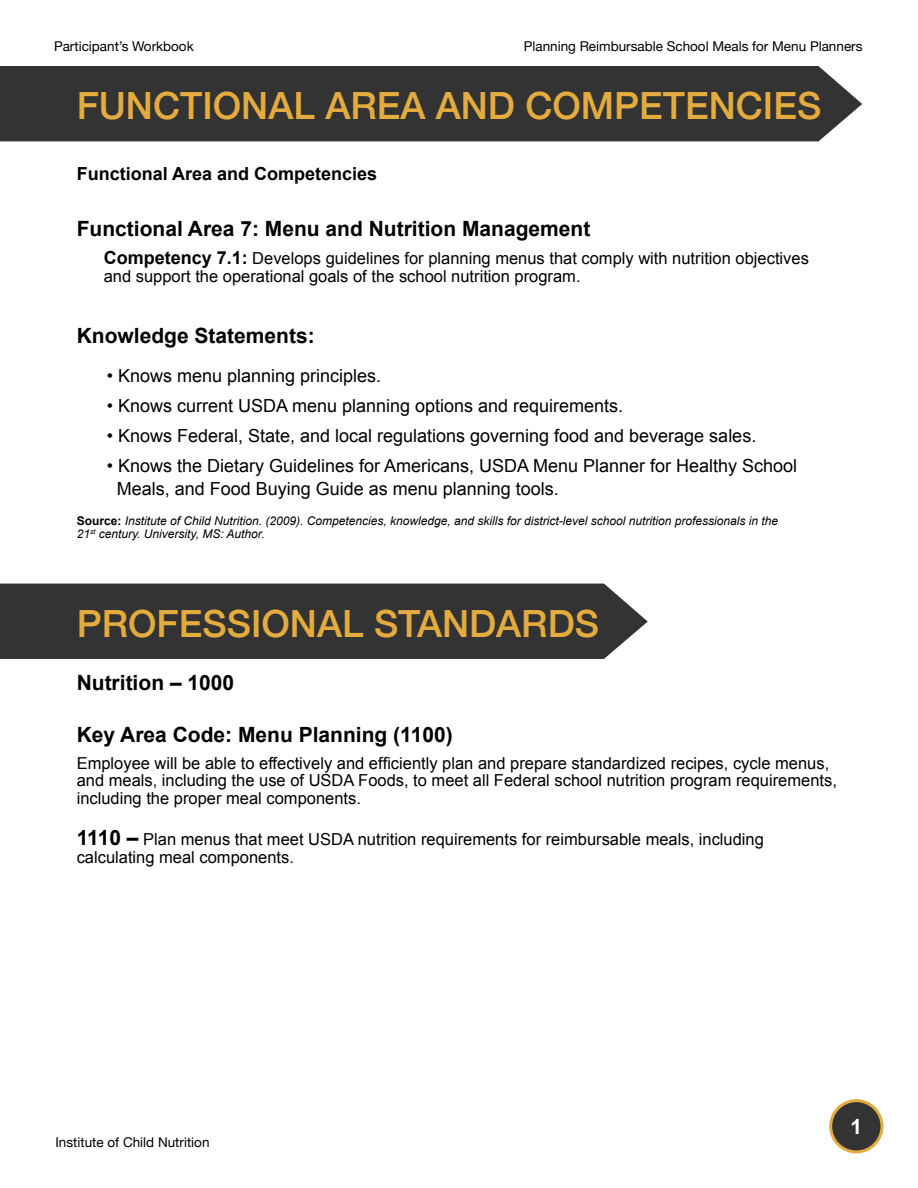
<style>
.page{position:relative;width:918px;height:1188px;background:#fff}
.page>*{position:absolute;margin:0;border:0;box-sizing:border-box;transform-origin:0 0}
.t1{font:500 37.5px "Helvetica Neue";color:#e4ab3e}
.t2{font:700 21px "Arial";color:#000}
.t3{font:700 21px "Arial";color:#fff}
.t4{font:18px/22.5px "Arial";color:#000}
.t5{font:700 18px "Arial";color:#000}
.t6{font:16.5px/17.9px "Arial";color:#000}
.t7{font:13.5px "Helvetica Neue";color:#000}
.t8{font:italic 12px/12.9px "Arial";color:#000}
.s1{font-weight:700;font-size:18px}
.s2{font-weight:700;font-style:normal}
.s3{font-weight:700;font-size:21px}
</style>
<div class="page">
<div style="left:831px;top:1101px;width:51px;height:51px;background:#333;border-radius:50%"></div>
<div style="left:829px;top:1099px;width:55px;height:54px;border:3px solid #e4ab3e;border-radius:50%"></div>
<div style="left:0;top:66px;width:862px;height:75px;background:#333"></div>
<div style="left:0;top:584px;width:648px;height:75px;background:#333"></div>
<p class="t7" style="left:54px;top:36px;width:141px">Participant’s Workbook</p>
<p class="t7" style="left:524px;top:36px;width:340px">Planning Reimbursable School Meals for Menu Planners</p>
<h1 class="t1" style="left:77px;top:76px;width:746px">FUNCTIONAL AREA AND COMPETENCIES</h1>
<p class="t5" style="left:77px;top:162px;width:302px">Functional Area and Competencies</p>
<p class="t2" style="left:77px;top:214px;width:515px">Functional Area 7: Menu and Nutrition Management</p>
<p class="t6" style="left:104px;top:249px;width:707px"><span class="s1">Competency 7.1:</span> Develops guidelines for planning menus that comply with nutrition objectives and support the operational goals of the school nutrition program.</p>
<p class="t2" style="left:77px;top:322px;width:240px">Knowledge Statements:</p>
<p class="t4" style="left:107px;top:365px;width:276px">• Knows menu planning principles.</p>
<p class="t4" style="left:107px;top:395px;width:518px">• Knows current USDA menu planning options and requirements.</p>
<p class="t4" style="left:107px;top:425px;width:651px">• Knows Federal, State, and local regulations governing food and beverage sales.</p>
<p class="t4" style="left:117px;top:455px;width:682px;text-indent:-10px">• Knows the Dietary Guidelines for Americans, USDA Menu Planner for Healthy School<br>Meals, and Food Buying Guide as menu planning tools.</p>
<p class="t8" style="left:77px;top:515px;width:703px"><span class="s2">Source:</span> Institute of Child Nutrition. (2009). Competencies, knowledge, and skills for district-level school nutrition professionals in the<br>21<sup>st</sup> century. University, MS: Author.</p>
<h1 class="t1" style="left:77px;top:593px;width:524px">PROFESSIONAL STANDARDS</h1>
<p class="t2" style="left:77px;top:668px;width:159px">Nutrition – 1000</p>
<p class="t2" style="left:77px;top:721px;width:378px">Key Area Code: Menu Planning (1100)</p>
<p class="t6" style="left:77px;top:754px;width:762px">Employee will be able to effectively and efficiently plan and prepare standardized recipes, cycle menus, and meals, including the use of USDA Foods, to meet all Federal school nutrition program requirements, including the proper meal components.</p>
<p class="t6" style="left:77px;top:830px;width:689px"><span class="s3">1110 –</span> Plan menus that meet USDA nutrition requirements for reimbursable meals, including calculating meal components.</p>
<p class="t7" style="left:56px;top:1133px;width:156px">Institute of Child Nutrition</p>
<p class="t3" style="left:851px;top:1113px;width:13px">1</p>
</div>
